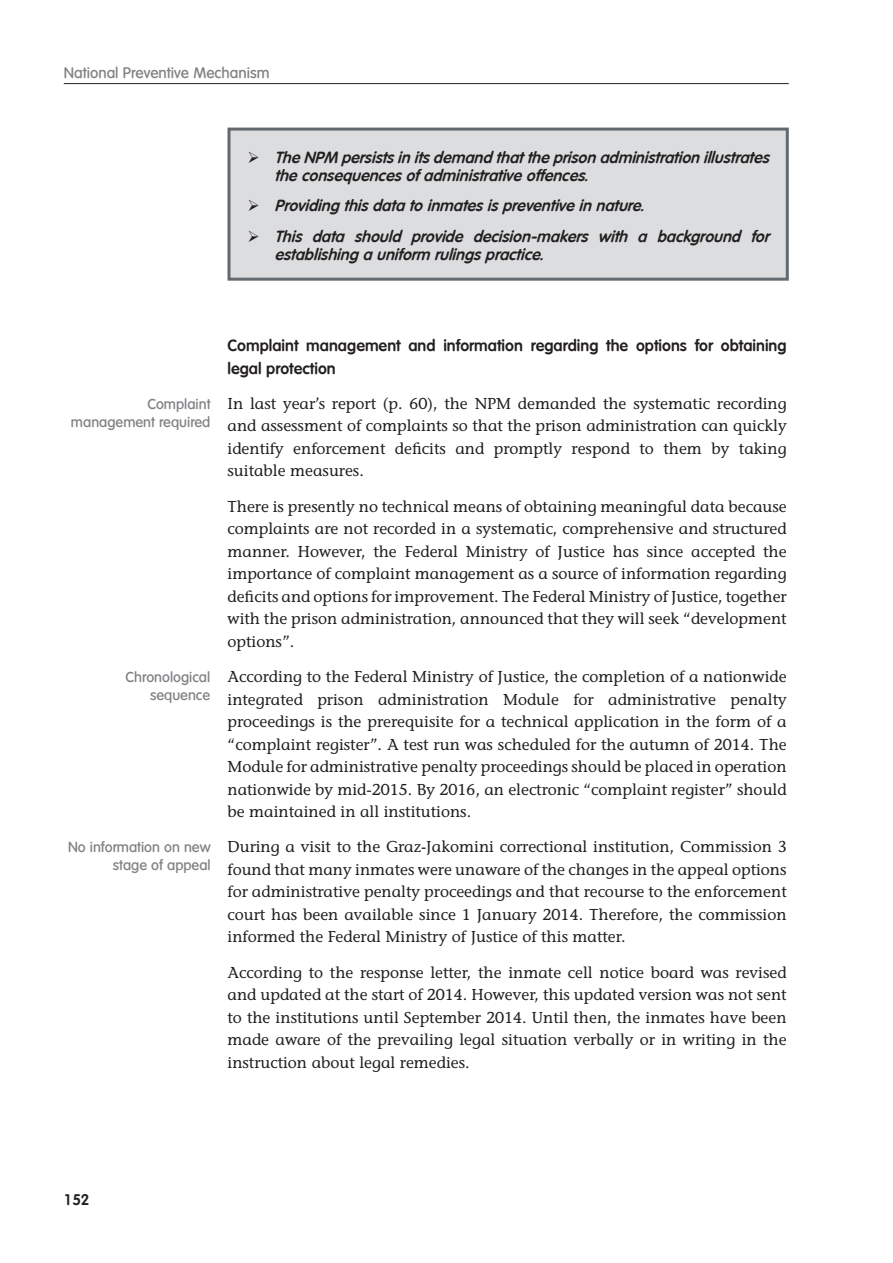
<style>
.page{position:relative;width:893px;height:1263px;background:#fff}
.page>*{position:absolute;margin:0;border:0;box-sizing:border-box;transform-origin:0 0}
.Fliesstext{font:500 15.75px/22.5px "Stone Informal Std";color:#231f20;text-align:justify}
.t1{font:italic 600 15.75px/18px "Volkswagen";color:#231f20}
.Fliesstext-2{font:600 15.75px/22.5px "Volkswagen";color:#231f20}
.Kopfzeilerechts{font:500 15px "Volkswagen";color:#808285}
.t2{font:600 15px "Volkswagen";color:#231f20}
.t3{font:500 14.25px/18px "Volkswagen";color:#808285;text-align:right}
</style>
<div class="page">
<hr style="left:64px;top:83px;width:725px;height:1px;background:#231f20">
<div style="left:229px;top:129px;width:558px;height:150px;background:#dcdddf"></div>
<div style="left:227px;top:128px;width:562px;height:153px;border:3px solid #626a6f"></div>
<p class="Kopfzeilerechts" style="left:64px;top:64px;width:207px">National Preventive Mechanism</p>
<p class="t1" style="left:274px;top:148px;width:501px">TheNPM persistsinitsdemandthattheprisonadministrationillustrates theconsequencesofadministrativeoffences.</p>
<p class="t1" style="left:274px;top:190px;width:501px;line-height:30.8px">Providingthisdatatoinmatesispreventiveinnature.<br>This data should provide decision-makers with a background for</p>
<p class="t1" style="left:274px;top:245px;width:275px">establishingauniform rulingspractice.</p>
<p class="t3" style="left:71px;top:395px;width:141px">Complaint management required</p>
<p class="t3" style="left:126px;top:668px;width:86px">Chronological sequence</p>
<p class="t3" style="left:68px;top:838px;width:144px">No information on new stage of appeal</p>
<p class="Fliesstext-2" style="left:227px;top:334px;width:561px">Complaint management and information regarding the options for obtaining legal protection</p>
<p class="Fliesstext" style="left:227px;top:392px;width:561px">In last year’s report (p. 60), the NPM demanded the systematic recording and assessment of complaints so that the prison administration can quickly identify enforcement deficits and promptly respond to them by taking suitable measures.</p>
<p class="Fliesstext" style="left:227px;top:495px;width:561px">There is presently no technical means of obtaining meaningful data because complaints are not recorded in a systematic, comprehensive and structured manner. However, the Federal Ministry of Justice has since accepted the importance of complaint management as a source of information regarding deficits and options for improvement. The Federal Ministry of Justice, together with the prison administration, announced that they will seek “development options”.</p>
<p class="Fliesstext" style="left:227px;top:665px;width:561px">According to the Federal Ministry of Justice, the completion of a nationwide integrated prison administration Module for administrative penalty proceedings is the prerequisite for a technical application in the form of a “complaint register”. A test run was scheduled for the autumn of 2014. The Module for administrative penalty proceedings should be placed in operation nationwide by mid-2015. By 2016, an electronic “complaint register” should be maintained in all institutions.</p>
<p class="Fliesstext" style="left:227px;top:835px;width:561px">During a visit to the Graz-Jakomini correctional institution, Commission 3 found that many inmates were unaware of the changes in the appeal options for administrative penalty proceedings and that recourse to the enforcement court has been available since 1 January 2014. Therefore, the commission informed the Federal Ministry of Justice of this matter.</p>
<p class="Fliesstext" style="left:227px;top:961px;width:561px">According to the response letter, the inmate cell notice board was revised and updated at the start of 2014. However, this updated version was not sent to the institutions until September 2014. Until then, the inmates have been made aware of the prevailing legal situation verbally or in writing in the instruction about legal remedies.</p>
<p class="t2" style="left:64px;top:1191px;width:27px">152</p>
</div>
